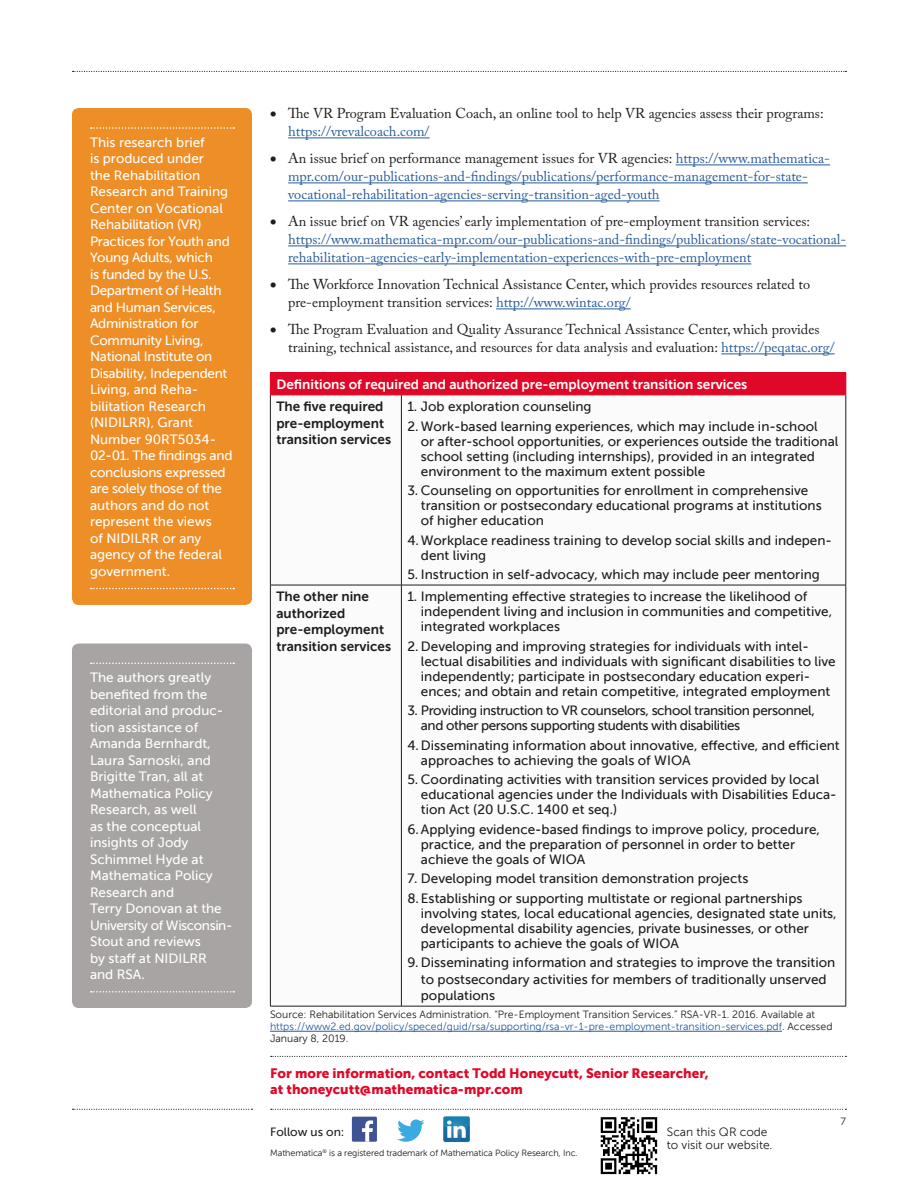
<style>
.page{position:relative;width:918px;height:1188px;background:#fff}
.page>*{position:absolute;margin:0;border:0;box-sizing:border-box;transform-origin:0 0}
.t1{font:14.25px/18px "Adobe Caslon Pro";color:#275b9b}
.t2{font:14.25px/18px "Adobe Caslon Pro";color:#1d1d1b}
.t3{font:13.5px/15px "Museo Sans 500";color:#1d1d1b}
.t4{font:13.5px/16.5px "Museo Sans 500";letter-spacing:-.02em;color:#fff}
.t5{font:13.5px/16.5px "Museo Sans 500";color:#fff}
.t6{font:13.5px/15px "Museo Sans 500";letter-spacing:-.03em;color:#1d1d1b}
.t7{font:13.5px/16.5px "Museo Sans 700";color:#1d1d1b}
.t8{font:13.5px/16.5px "Museo Sans 900";color:#e00828}
.t9{font:13.5px "Museo Sans 700";color:#fff}
.t10{font:12px/13.5px "Museo Sans 300";color:#1d1d1b}
.t11{font:12px "Museo Sans 500";color:#1d1d1b}
.t12{font:10.5px/12px "Museo Sans 300";color:#1d1d1b}
.t13{font:9px "Museo Sans 300";letter-spacing:-.01em;color:#1d1d1b}
.s1{font-family:"Museo Sans 900";font-size:13.5px}
.s2{color:#275b9b}
.s3{font-family:"Museo Sans 900";font-size:13.5px;color:#1d1d1b}
.s4{color:#1d1d1b}
</style>
<div class="page">
<svg style="left:271px;top:1109px;width:575px;height:1px"></svg>
<svg style="left:73px;top:1109px;width:179px;height:1px"></svg>
<svg style="left:73px;top:71px;width:773px;height:1px"></svg>
<hr style="left:288px;top:138px;width:142px;height:1px;background:#275b9b">
<hr style="left:676px;top:165px;width:154px;height:1px;background:#275b9b">
<hr style="left:288px;top:183px;width:520px;height:1px;background:#275b9b">
<hr style="left:288px;top:201px;width:372px;height:1px;background:#275b9b">
<hr style="left:288px;top:246px;width:558px;height:1px;background:#275b9b">
<hr style="left:288px;top:264px;width:463px;height:1px;background:#275b9b">
<hr style="left:496px;top:309px;width:135px;height:1px;background:#275b9b">
<hr style="left:721px;top:354px;width:114px;height:1px;background:#275b9b">
<div style="left:270px;top:373px;width:576px;height:22px;background:#e00828"></div>
<svg style="left:271px;top:396px;width:575px;height:610px"></svg>
<hr style="left:401px;top:395px;width:1px;height:190px;background:#1d1d1b">
<hr style="left:270px;top:585px;width:131px;height:1px;background:#1d1d1b">
<hr style="left:401px;top:585px;width:445px;height:1px;background:#1d1d1b">
<hr style="left:401px;top:585px;width:1px;height:421px;background:#1d1d1b">
<hr style="left:270px;top:395px;width:1px;height:190px;background:#1d1d1b">
<hr style="left:846px;top:395px;width:1px;height:190px;background:#1d1d1b">
<hr style="left:270px;top:585px;width:1px;height:421px;background:#1d1d1b">
<hr style="left:846px;top:585px;width:1px;height:421px;background:#1d1d1b">
<hr style="left:270px;top:1006px;width:131px;height:1px;background:#1d1d1b">
<hr style="left:401px;top:1006px;width:445px;height:1px;background:#1d1d1b">
<svg style="left:846px;top:373px;width:1px;height:22px"></svg>
<hr style="left:270px;top:395px;width:131px;height:1px;background:#e00828">
<hr style="left:401px;top:395px;width:445px;height:1px;background:#e00828">
<hr style="left:270px;top:1031px;width:512px;height:1px;background:#275b9b">
<svg style="left:271px;top:1056px;width:575px;height:1px"></svg>
<div style="left:72px;top:108px;width:180px;height:497px;background:#ee8e27;border-radius:7px"></div>
<svg style="left:91px;top:127px;width:143px;height:2px"></svg>
<svg style="left:91px;top:588px;width:143px;height:1px"></svg>
<div style="left:72px;top:644px;width:180px;height:364px;background:#a8a4a4;border-radius:7px"></div>
<svg style="left:91px;top:663px;width:143px;height:1px"></svg>
<svg style="left:91px;top:991px;width:143px;height:2px"></svg>
<div style="left:352px;top:1117px;width:25px;height:25px;background:#3e5294"></div>
<svg style="left:362px;top:1120px;width:11px;height:22px"></svg>
<svg style="left:397px;top:1119px;width:27px;height:23px"></svg>
<img style="left:443px;top:1116px;width:26px;height:27px">
<img style="left:600px;top:1117px;width:58px;height:58px">
<p class="t4" style="left:90px;top:134px;width:144px">This research brief<br>is produced under<br>the Rehabilitation<br>Research and Training<br>Center on Vocational<br>Rehabilitation (VR)<br>Practices for Youth and<br>Young Adults, which<br>is funded by the U.S.<br>Department of Health and Human Services,<br>Administration for<br>Community Living,<br>National Institute on<br>Disability, Independent<br>Living, and Reha&shy;bilitation Research (NIDILRR), Grant<br>Number 90RT5034-<br>02-01. The findings and conclusions expressed are solely those of the authors and do not represent the views<br>of NIDILRR or any agency of the federal government.</p>
<p class="t5" style="left:90px;top:669px;width:144px">The authors greatly benefited from the editorial and produc&shy;tion assistance of<br>Amanda Bernhardt,<br>Laura Sarnoski, and<br>Brigitte Tran, all at<br>Mathematica Policy<br>Research, as well<br>as the conceptual insights of Jody<br>Schimmel Hyde at<br>Mathematica Policy<br>Research and<br>Terry Donovan at the<br>University of Wisconsin-<br>Stout and reviews<br>by staff at NIDILRR and RSA.</p>
<p class="t2" style="left:288px;top:105px;width:537px;text-indent:-18px"><span class="s1">•</span> The VR Program Evaluation Coach, an online tool to help VR agencies assess their programs: <span class="s2">https://vrevalcoach.com/</span></p>
<p class="t1" style="left:288px;top:150px;width:543px;text-indent:-18px"><span class="s3">•</span> <span class="s4">An issue brief on performance management issues for VR agencies:</span> https://www.mathematica&shy;mpr.com/our-publications-and-findings/publications/performance-management-for-state&shy;vocational-rehabilitation-agencies-serving-transition-aged-youth</p>
<p class="t1" style="left:288px;top:213px;width:560px;text-indent:-18px"><span class="s3">•</span> <span class="s4">An issue brief on VR agencies’ early implementation of pre-employment transition services: </span>https://www.mathematica-mpr.com/our-publications-and-findings/publications/state-vocational&shy;rehabilitation-agencies-early-implementation-experiences-with-pre-employment</p>
<p class="t2" style="left:288px;top:276px;width:524px;text-indent:-18px"><span class="s1">•</span> The Workforce Innovation Technical Assistance Center, which provides resources related to pre-employment transition services: <span class="s2">http://www.wintac.org/</span></p>
<p class="t2" style="left:288px;top:321px;width:548px;text-indent:-18px"><span class="s1">•</span> The Program Evaluation and Quality Assurance Technical Assistance Center, which provides training, technical assistance, and resources for data analysis and evaluation: <span class="s2">https://peqatac.org/</span></p>
<p class="t9" style="left:276px;top:377px;width:473px">Definitions of required and authorized pre-employment transition services</p>
<p class="t7" style="left:276px;top:398px;width:116px">The five required pre-employment transition services</p>
<p class="t3" style="left:407px;top:399px;width:186px">1. Job exploration counseling</p>
<p class="t3" style="left:421px;top:418px;width:419px;text-indent:-14px">2. Work-based learning experiences, which may include in-school<br>or after-school opportunities, or experiences outside the traditional school setting (including internships), provided in an integrated environment to the maximum extent possible</p>
<p class="t3" style="left:421px;top:483px;width:402px;text-indent:-14px">3. Counseling on opportunities for enrollment in comprehensive transition or postsecondary educational programs at institutions of higher education</p>
<p class="t3" style="left:421px;top:532px;width:413px;text-indent:-14px">4. Workplace readiness training to develop social skills and indepen&shy;dent living</p>
<p class="t3" style="left:407px;top:567px;width:414px">5. Instruction in self-advocacy, which may include peer mentoring</p>
<p class="t7" style="left:276px;top:588px;width:116px">The other nine authorized pre-employment transition services</p>
<p class="t3" style="left:421px;top:589px;width:413px;text-indent:-14px">1. Implementing effective strategies to increase the likelihood of independent living and inclusion in communities and competitive, integrated workplaces</p>
<p class="t3" style="left:421px;top:639px;width:416px;text-indent:-14px">2. Developing and improving strategies for individuals with intel&shy;lectual disabilities and individuals with significant disabilities to live independently; participate in postsecondary education experi&shy;ences; and obtain and retain competitive, integrated employment</p>
<p class="t6" style="left:421px;top:703px;width:396px;text-indent:-14px">3. Providing instruction to VR counselors, school transition personnel, and other persons supporting students with disabilities</p>
<p class="t3" style="left:421px;top:738px;width:420px;text-indent:-14px">4. Disseminating information about innovative, effective, and efficient approaches to achieving the goals of WIOA</p>
<p class="t3" style="left:421px;top:772px;width:417px;text-indent:-14px">5. Coordinating activities with transition services provided by local educational agencies under the Individuals with Disabilities Educa&shy;tion Act (20 U.S.C. 1400 et seq.)</p>
<p class="t3" style="left:421px;top:822px;width:401px;text-indent:-14px">6. Applying evidence-based findings to improve policy, procedure, practice, and the preparation of personnel in order to better achieve the goals of WIOA</p>
<p class="t3" style="left:407px;top:871px;width:343px">7. Developing model transition demonstration projects</p>
<p class="t3" style="left:421px;top:891px;width:417px;text-indent:-14px">8. Establishing or supporting multistate or regional partnerships involving states, local educational agencies, designated state units, developmental disability agencies, private businesses, or other participants to achieve the goals of WIOA</p>
<p class="t3" style="left:421px;top:954px;width:416px;line-height:16.5px;text-indent:-14px">9. Disseminating information and strategies to improve the transition to postsecondary activities for members of traditionally unserved populations</p>
<p class="t12" style="left:270px;top:1009px;width:564px">Source: Rehabilitation Services Administration. “Pre-Employment Transition Services.” RSA-VR-1. 2016. Available at <span class="s2">https://www2.ed.gov/policy/speced/guid/rsa/supporting/rsa-vr-1-pre-employment-transition-services.pdf</span>. Accessed<br>January 8, 2019.</p>
<p class="t8" style="left:270px;top:1065px;width:440px">For more information, contact Todd Honeycutt, Senior Researcher, at thoneycutt@mathematica-mpr.com</p>
<p class="t11" style="left:270px;top:1125px;width:76px">Follow us on:</p>
<p class="t13" style="left:270px;top:1148px;width:309px">Mathematica<sup>®</sup> is a registered trademark of Mathematica Policy Research, Inc.</p>
<p class="t10" style="left:667px;top:1125px;width:107px">Scan this QR code to visit our website.</p>
<p class="t12" style="left:841px;top:1116px;width:7px">7</p>
</div>
